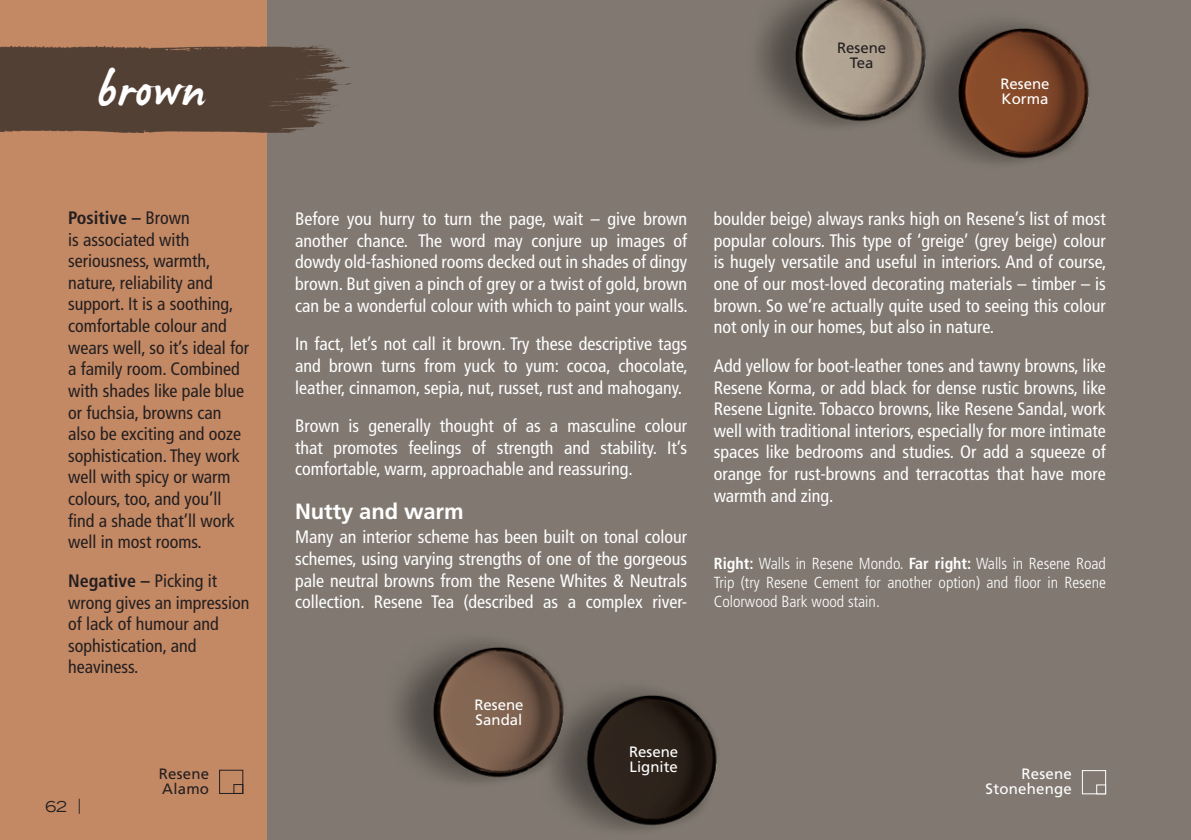
<style>
.page{position:relative;width:1191px;height:840px;background:#fff}
.page>*{position:absolute;margin:0;border:0;box-sizing:border-box;transform-origin:0 0}
.t1{font:48px "James Paul";letter-spacing:.01em;color:#fff}
.t2{font:700 22px "Frutiger";letter-spacing:-.005em;color:#fff}
.t3{font:condensed 18px/21.6px "Frutiger";color:#fff;text-align:justify}
.t4{font:condensed 18px/21.6px "Frutiger";color:#231f20}
.t5{font:300 condensed 16px/19px "Frutiger";color:#fff;text-align:justify}
.t6{font:15px/15px "Frutiger";color:#fff}
.t7{font:15px/15px "Frutiger";letter-spacing:.015em;color:#231f20;text-align:center}
.t8{font:expanded 15px "Trade Gothic LH";color:#231f20}
.s1{font-weight:700}
</style>
<div class="page">
<div style="left:264px;top:0;width:927px;height:839px;background:#817971"></div>
<div style="left:1082px;top:769px;width:24px;height:24px;background:#817971;border:1px solid #fff"></div>
<div style="left:1096px;top:784px;width:10px;height:9px;background:#817971;border:1px solid #fff"></div>
<img style="left:934px;top:22px;width:155px;height:142px">
<img style="left:758px;top:0;width:176px;height:131px">
<img style="left:557px;top:689px;width:160px;height:142px">
<img style="left:396px;top:641px;width:176px;height:149px">
<div style="left:0;top:0;width:266px;height:839px;background:#c38864"></div>
<img style="left:0;top:30px;width:352px;height:116px">
<div style="left:219px;top:769px;width:24px;height:24px;border:1px solid #231f20"></div>
<div style="left:234px;top:783px;width:9px;height:10px;border:1px solid #231f20"></div>
<h1 class="t1" style="left:96px;top:67px;width:109px">brown</h1>
<p class="t4" style="left:68px;top:207px;width:183px"><span class="s1">Positive –</span> Brown<br>is associated with seriousness, warmth, nature, reliability and support. It is a soothing, comfortable colour and wears well, so it’s ideal for a family room. Combined with shades like pale blue or fuchsia, browns can also be exciting and ooze sophistication. They work well with spicy or warm colours, too, and you’ll find a shade that’ll work well in most rooms.</p>
<p class="t4" style="left:68px;top:569px;width:183px"><span class="s1">Negative –</span> Picking it wrong gives an impression of lack of humour and sophistication, and heaviness.</p>
<p class="t8" style="left:45px;top:796px;width:37px">62 |</p>
<p class="t7" style="left:159px;top:765px;width:52px;text-align:left">Resene<br>Alamo</p>
<p class="t7" style="left:837px;top:40px;width:51px">Resene<br>Tea</p>
<p class="t6" style="left:1000px;top:76px;width:51px">Resene<br>Korma</p>
<p class="t3" style="left:295px;top:208px;width:394px">Before you hurry to turn the page, wait – give brown another chance. The word may conjure up images of dowdy old-fashioned rooms decked out in shades of dingy brown. But given a pinch of grey or a twist of gold, brown can be a wonderful colour with which to paint your walls.</p>
<p class="t3" style="left:295px;top:333px;width:394px">In fact, let’s not call it brown. Try these descriptive tags and brown turns from yuck to yum: cocoa, chocolate, leather, cinnamon, sepia, nut, russet, rust and mahogany.</p>
<p class="t3" style="left:295px;top:415px;width:394px">Brown is generally thought of as a masculine colour that promotes feelings of strength and stability. It’s comfortable, warm, approachable and reassuring.</p>
<p class="t2" style="left:295px;top:498px;width:170px">Nutty and warm</p>
<p class="t3" style="left:295px;top:526px;width:394px">Many an interior scheme has been built on tonal colour schemes, using varying strengths of one of the gorgeous pale neutral browns from the Resene Whites &amp; Neutrals collection. Resene Tea (described as a complex river-</p>
<p class="t3" style="left:714px;top:208px;width:394px">boulder beige) always ranks high on Resene’s list of most popular colours. This type of ‘greige’ (grey beige) colour is hugely versatile and useful in interiors. And of course, one of our most-loved decorating materials – timber – is brown. So we’re actually quite used to seeing this colour not only in our homes, but also in nature.</p>
<p class="t3" style="left:714px;top:355px;width:394px">Add yellow for boot-leather tones and tawny browns, like Resene Korma, or add black for dense rustic browns, like Resene Lignite. Tobacco browns, like Resene Sandal, work well with traditional interiors, especially for more intimate spaces like bedrooms and studies. Or add a squeeze of orange for rust-browns and terracottas that have more warmth and zing.</p>
<p class="t5" style="left:714px;top:553px;width:394px"><span class="s1">Right:</span> Walls in Resene Mondo. <span class="s1">Far right:</span> Walls in Resene Road Trip (try Resene Cement for another option) and floor in Resene Colorwood Bark wood stain.</p>
<p class="t6" style="left:474px;top:696px;width:51px">Resene<br>Sandal</p>
<p class="t6" style="left:629px;top:743px;width:51px">Resene<br>Lignite</p>
<p class="t6" style="left:985px;top:765px;width:88px;text-align:right">Resene<br>Stonehenge</p>
</div>
